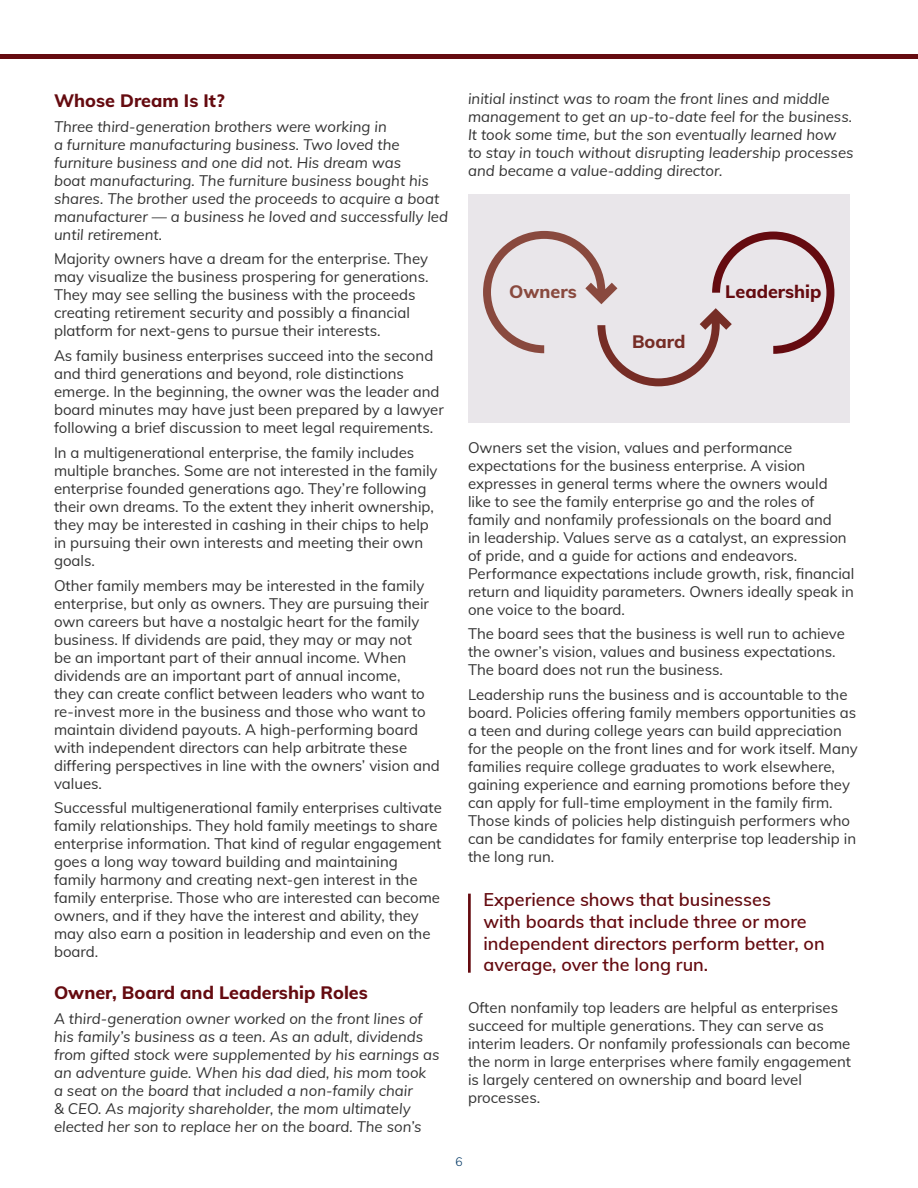
<style>
.page{position:relative;width:918px;height:1188px;background:#fff}
.page>*{position:absolute;margin:0;border:0;box-sizing:border-box;transform-origin:0 0}
.t1{font:600 18px/21.6px "Mulish";color:#650b10}
.t2{font:800 18px "Mulish";color:#650b10}
.t3{font:800 18px "Mulish";color:#89493e}
.t4{font:800 18px "Mulish";color:#762d26}
.t5{font:15px/18px "Mulish";color:#333}
.t6{font:italic 15px/18px "Mulish";color:#333}
.t7{font:300 12px "Mulish";color:#003764}
</style>
<div class="page">
<div style="left:0;top:54px;width:918px;height:5px;background:#650b10"></div>
<hr style="left:468px;top:894px;width:3px;height:79px;background:#650b10">
<div style="left:468px;top:194px;width:381px;height:229px;background:#e9e6ea"></div>
<svg style="left:483px;top:231px;width:351px;height:155px"></svg>
<p class="t2" style="left:54px;top:87px;width:172px">Whose Dream Is It?</p>
<p class="t6" style="left:54px;top:117px;width:396px">Three third-generation brothers were working in<br>a furniture manufacturing business. Two loved the furniture business and one did not. His dream was<br>boat manufacturing. The furniture business bought his shares. The brother used the proceeds to acquire a boat manufacturer — a business he loved and successfully led until retirement.</p>
<p class="t5" style="left:54px;top:249px;width:376px">Majority owners have a dream for the enterprise. They may visualize the business prospering for generations.<br>They may see selling the business with the proceeds creating retirement security and possibly a financial platform for next-gens to pursue their interests.</p>
<p class="t5" style="left:54px;top:346px;width:391px">As family business enterprises succeed into the second and third generations and beyond, role distinctions emerge. In the beginning, the owner was the leader and board minutes may have just been prepared by a lawyer following a brief discussion to meet legal requirements.</p>
<p class="t5" style="left:54px;top:443px;width:385px">In a multigenerational enterprise, the family includes multiple branches. Some are not interested in the family enterprise founded generations ago. They’re following their own dreams. To the extent they inherit ownership, they may be interested in cashing in their chips to help in pursuing their own interests and meeting their own goals.</p>
<p class="t5" style="left:54px;top:576px;width:387px">Other family members may be interested in the family enterprise, but only as owners. They are pursuing their own careers but have a nostalgic heart for the family business. If dividends are paid, they may or may not<br>be an important part of their annual income. When dividends are an important part of annual income,<br>they can create conflict between leaders who want to re-invest more in the business and those who want to maintain dividend payouts. A high-performing board with independent directors can help arbitrate these differing perspectives in line with the owners’ vision and values.</p>
<p class="t5" style="left:54px;top:798px;width:390px">Successful multigenerational family enterprises cultivate family relationships. They hold family meetings to share enterprise information. That kind of regular engagement goes a long way toward building and maintaining family harmony and creating next-gen interest in the family enterprise. Those who are interested can become owners, and if they have the interest and ability, they may also earn a position in leadership and even on the board.</p>
<p class="t2" style="left:54px;top:980px;width:315px">Owner, Board and Leadership Roles</p>
<p class="t6" style="left:54px;top:1009px;width:387px">A third-generation owner worked on the front lines of his family’s business as a teen. As an adult, dividends from gifted stock were supplemented by his earnings as an adventure guide. When his dad died, his mom took<br>a seat on the board that included a non-family chair<br>&amp; CEO. As majority shareholder, the mom ultimately elected her son to replace her on the board. The son’s</p>
<p class="t6" style="left:468px;top:89px;width:387px">initial instinct was to roam the front lines and middle management to get an up-to-date feel for the business.<br>It took some time, but the son eventually learned how to stay in touch without disrupting leadership processes and became a value-adding director.</p>
<p class="t3" style="left:509px;top:279px;width:69px">Owners</p>
<p class="t4" style="left:632px;top:329px;width:55px">Board</p>
<p class="t2" style="left:725px;top:279px;width:98px">Leadership</p>
<p class="t5" style="left:468px;top:438px;width:388px">Owners set the vision, values and performance expectations for the business enterprise. A vision expresses in general terms where the owners would<br>like to see the family enterprise go and the roles of family and nonfamily professionals on the board and<br>in leadership. Values serve as a catalyst, an expression of pride, and a guide for actions and endeavors.<br>Performance expectations include growth, risk, financial return and liquidity parameters. Owners ideally speak in one voice to the board.</p>
<p class="t5" style="left:468px;top:624px;width:378px">The board sees that the business is well run to achieve the owner’s vision, values and business expectations.<br>The board does not run the business.</p>
<p class="t5" style="left:468px;top:685px;width:391px">Leadership runs the business and is accountable to the board. Policies offering family members opportunities as a teen and during college years can build appreciation for the people on the front lines and for work itself. Many families require college graduates to work elsewhere, gaining experience and earning promotions before they can apply for full-time employment in the family firm.<br>Those kinds of policies help distinguish performers who can be candidates for family enterprise top leadership in the long run.</p>
<p class="t1" style="left:484px;top:888px;width:343px">Experience shows that businesses<br>with boards that include three or more independent directors perform better, on average, over the long run.</p>
<p class="t5" style="left:468px;top:998px;width:385px">Often nonfamily top leaders are helpful as enterprises succeed for multiple generations. They can serve as interim leaders. Or nonfamily professionals can become the norm in large enterprises where family engagement is largely centered on ownership and board level processes.</p>
<p class="t7" style="left:455px;top:1153px;width:9px">6</p>
</div>
